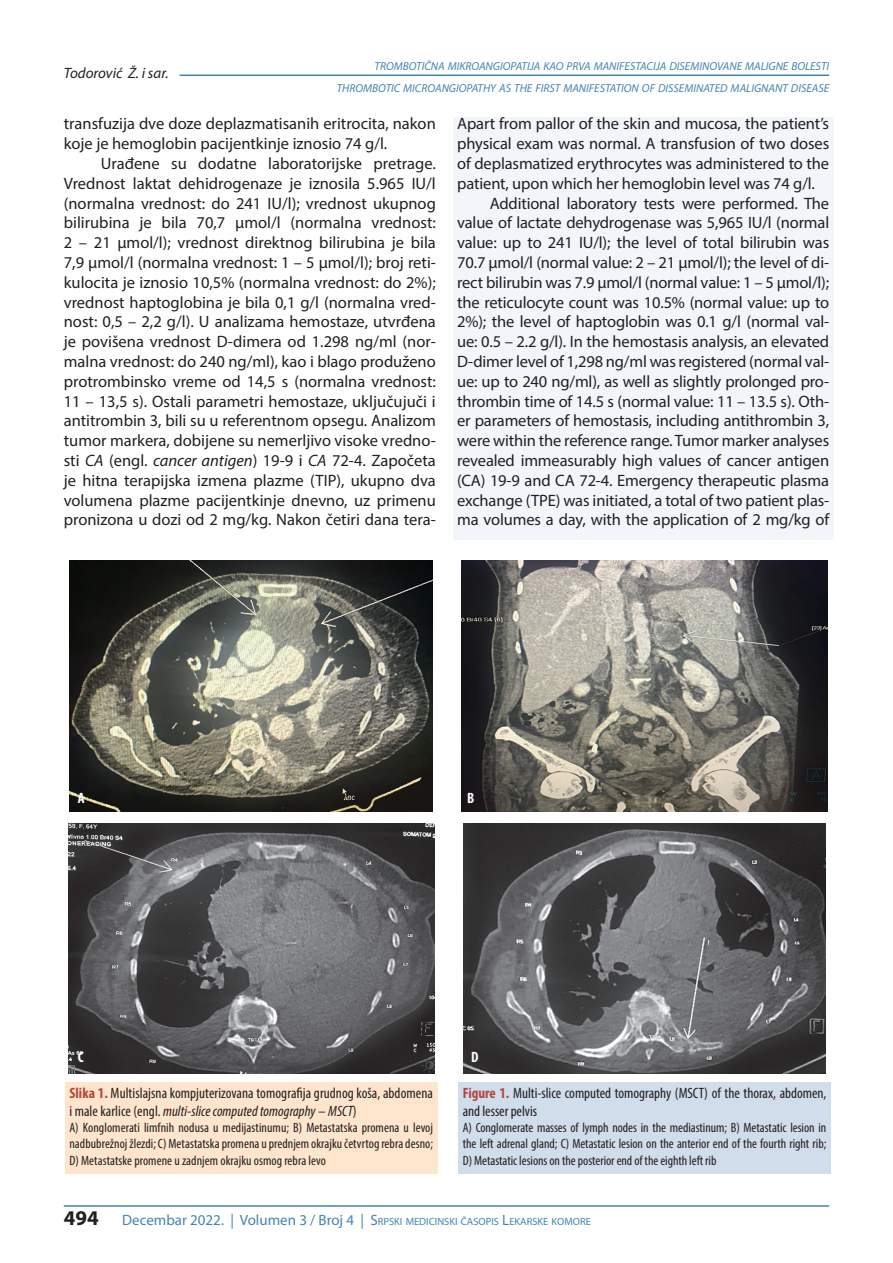
<style>
.page{position:relative;width:893px;height:1263px;background:#fff}
.page>*{position:absolute;margin:0;border:0;box-sizing:border-box;transform-origin:0 0}
.t1{font:700 21px "Myriad Pro";color:#231f20}
.t2{font:16.5px/19.8px "Myriad Pro";letter-spacing:-.01em;color:#231f20}
.t3{font:condensed 15px/18px "Myriad Pro";letter-spacing:-.005em;color:#231f20}
.t4{font:italic 15px "Myriad Pro";color:#231f20}
.t5{font:700 condensed 15px "Myriad Pro";color:#fff}
.t6{font:condensed 13.5px/16.2px "Myriad Pro";letter-spacing:-.005em;color:#231f20;text-align:justify}
.t7{font:italic 11.55px/21.3px "Myriad Pro";color:#4584af;text-align:right}
.t8{font:10.5px "Myriad Pro";color:#4584af}
.s1{font-style:italic}
.s2{font-weight:700;color:#b1473d}
.s3{font-size:15px}
</style>
<div class="page">
<div style="left:453px;top:117px;width:380px;height:1057px;background:#f2f6fa"></div>
<hr style="left:64px;top:1205px;width:765px;height:2px;background:#4584af">
<hr style="left:180px;top:75px;width:649px;height:1px;background:#4584af">
<div style="left:34px;top:540px;width:825px;height:650px;background:#fff"></div>
<div style="left:65px;top:1082px;width:372px;height:91px;background:#fee5cb"></div>
<div style="left:459px;top:1082px;width:372px;height:91px;background:#d0ddeb"></div>
<img style="left:70px;top:560px;width:363px;height:251px">
<img style="left:461px;top:560px;width:367px;height:251px">
<img style="left:68px;top:824px;width:366px;height:249px">
<img style="left:463px;top:824px;width:363px;height:249px">
<p class="t7" style="left:337px;top:56px;width:494px">TROMBOTIČNA MIKROANGIOPATIJA KAO PRVA MANIFESTACIJA DISEMINOVANE MALIGNE BOLESTI<br>THROMBOTIC MICROANGIOPATHY AS THE FIRST MANIFESTATION OF DISSEMINATED MALIGNANT DISEASE</p>
<p class="t2" style="left:64px;top:114px;width:374px">transfuzija dve doze deplazmatisanih eritrocita, nakon koje je hemoglobin pacijentkinje iznosio 74 g/l.</p>
<p class="t2" style="left:64px;top:153px;width:374px;text-align:justify;text-indent:37px">Urađene su dodatne laboratorijske pretrage.<br>Vrednost laktat dehidrogenaze je iznosila 5.965 IU/l (normalna vrednost: do 241 IU/l); vrednost ukupnog bilirubina je bila 70,7 µmol/l (normalna vrednost:<br>2 – 21 µmol/l); vrednost direktnog bilirubina je bila 7,9 µmol/l (normalna vrednost: 1 – 5 µmol/l); broj reti&shy;kulocita je iznosio 10,5% (normalna vrednost: do 2%); vrednost haptoglobina je bila 0,1 g/l (normalna vred&shy;nost: 0,5 – 2,2 g/l). U analizama hemostaze, utvrđena je povišena vrednost D-dimera od 1.298 ng/ml (nor&shy;malna vrednost: do 240 ng/ml), kao i blago produženo protrombinsko vreme od 14,5 s (normalna vrednost:<br>11 – 13,5 s). Ostali parametri hemostaze, uključujuči i antitrombin 3, bili su u referentnom opsegu. Analizom tumor markera, dobijene su nemerljivo visoke vredno&shy;sti <span class="s1">CA</span> (engl. <span class="s1">cancer antigen</span>) 19-9 i <span class="s1">CA</span> 72-4. Započeta je hitna terapijska izmena plazme (TIP), ukupno dva volumena plazme pacijentkinje dnevno, uz primenu pronizona u dozi od 2 mg/kg. Nakon četiri dana tera-</p>
<p class="t4" style="left:64px;top:64px;width:106px">Todorović Ž. i sar.</p>
<p class="t2" style="left:457px;top:114px;width:373px">Apart from pallor of the skin and mucosa, the patient’s</p>
<p class="t2" style="left:457px;top:133px;width:374px">physical exam was normal. A transfusion of two doses</p>
<p class="t2" style="left:457px;top:153px;width:374px">of deplasmatized erythrocytes was administered to the</p>
<p class="t2" style="left:457px;top:173px;width:359px">patient, upon which her hemoglobin level was 74 g/l.</p>
<p class="t2" style="left:490px;top:193px;width:341px">Additional laboratory tests were performed. The</p>
<p class="t2" style="left:457px;top:213px;width:374px">value of lactate dehydrogenase was 5,965 IU/l (normal</p>
<p class="t2" style="left:457px;top:232px;width:374px">value: up to 241 IU/l); the level of total bilirubin was</p>
<p class="t2" style="left:457px;top:252px;width:373px">70.7 µmol/l (normal value: 2 – 21 µmol/l); the level of di-</p>
<p class="t2" style="left:457px;top:272px;width:374px">rect bilirubin was 7.9 µmol/l (normal value: 1 – 5 µmol/l);</p>
<p class="t2" style="left:457px;top:292px;width:374px">the reticulocyte count was 10.5% (normal value: up to</p>
<p class="t2" style="left:457px;top:312px;width:374px">2%); the level of haptoglobin was 0.1 g/l (normal val-</p>
<p class="t2" style="left:457px;top:331px;width:374px">ue: 0.5 – 2.2 g/l). In the hemostasis analysis, an elevated</p>
<p class="t2" style="left:457px;top:351px;width:374px">D-dimer level of 1,298 ng/ml was registered (normal val-</p>
<p class="t2" style="left:457px;top:371px;width:374px">ue: up to 240 ng/ml), as well as slightly prolonged pro-</p>
<p class="t2" style="left:457px;top:391px;width:374px">thrombin time of 14.5 s (normal value: 11 – 13.5 s). Oth-</p>
<p class="t2" style="left:457px;top:411px;width:374px">er parameters of hemostasis, including antithrombin 3,</p>
<p class="t2" style="left:457px;top:430px;width:374px">were within the reference range. Tumor marker analyses</p>
<p class="t2" style="left:457px;top:450px;width:374px">revealed immeasurably high values of cancer antigen</p>
<p class="t2" style="left:457px;top:470px;width:374px">(CA) 19-9 and CA 72-4. Emergency therapeutic plasma</p>
<p class="t2" style="left:457px;top:490px;width:374px">exchange (TPE) was initiated, a total of two patient plas-</p>
<p class="t2" style="left:457px;top:510px;width:374px">ma volumes a day, with the application of 2 mg/kg of</p>
<p class="t5" style="left:78px;top:788px;width:8px">A</p>
<p class="t5" style="left:467px;top:788px;width:9px">B</p>
<p class="t5" style="left:78px;top:1048px;width:7px">C</p>
<p class="t5" style="left:471px;top:1048px;width:9px">D</p>
<p class="t3" style="left:69px;top:1084px;width:365px"><span class="s2">Slika 1.</span> Multislajsna kompjuterizovana tomografija grudnog koša, abdomena i male karlice (engl. <span class="s1">multi-slice computed tomography</span> – <span class="s1">MSCT</span>)</p>
<p class="t6" style="left:69px;top:1119px;width:365px">A) Konglomerati limfnih nodusa u medijastinumu; B) Metastatska promena u levoj nadbubrežnoj žlezdi; C) Metastatska promena u prednjem okrajku četvrtog rebra desno; D) Metastatske promene u zadnjem okrajku osmog rebra levo</p>
<p class="t3" style="left:463px;top:1084px;width:365px"><span class="s2">Figure 1.</span> Multi-slice computed tomography (MSCT) of the thorax, abdomen, and lesser pelvis</p>
<p class="t6" style="left:463px;top:1119px;width:365px">A) Conglomerate masses of lymph nodes in the mediastinum; B) Metastatic lesion in the left adrenal gland; C) Metastatic lesion on the anterior end of the fourth right rib; D) Metastatic lesions on the posterior end of the eighth left rib</p>
<p class="t1" style="left:64px;top:1204px;width:36px">494</p>
<p class="t8" style="left:122px;top:1215px;width:470px"><span class="s3">Decembar 2022. | Volumen 3 / Broj 4 |</span> <span class="s3">S</span>RPSKI MEDICINSKI ČASOPIS <span class="s3">L</span>EKARSKE KOMORE</p>
</div>
